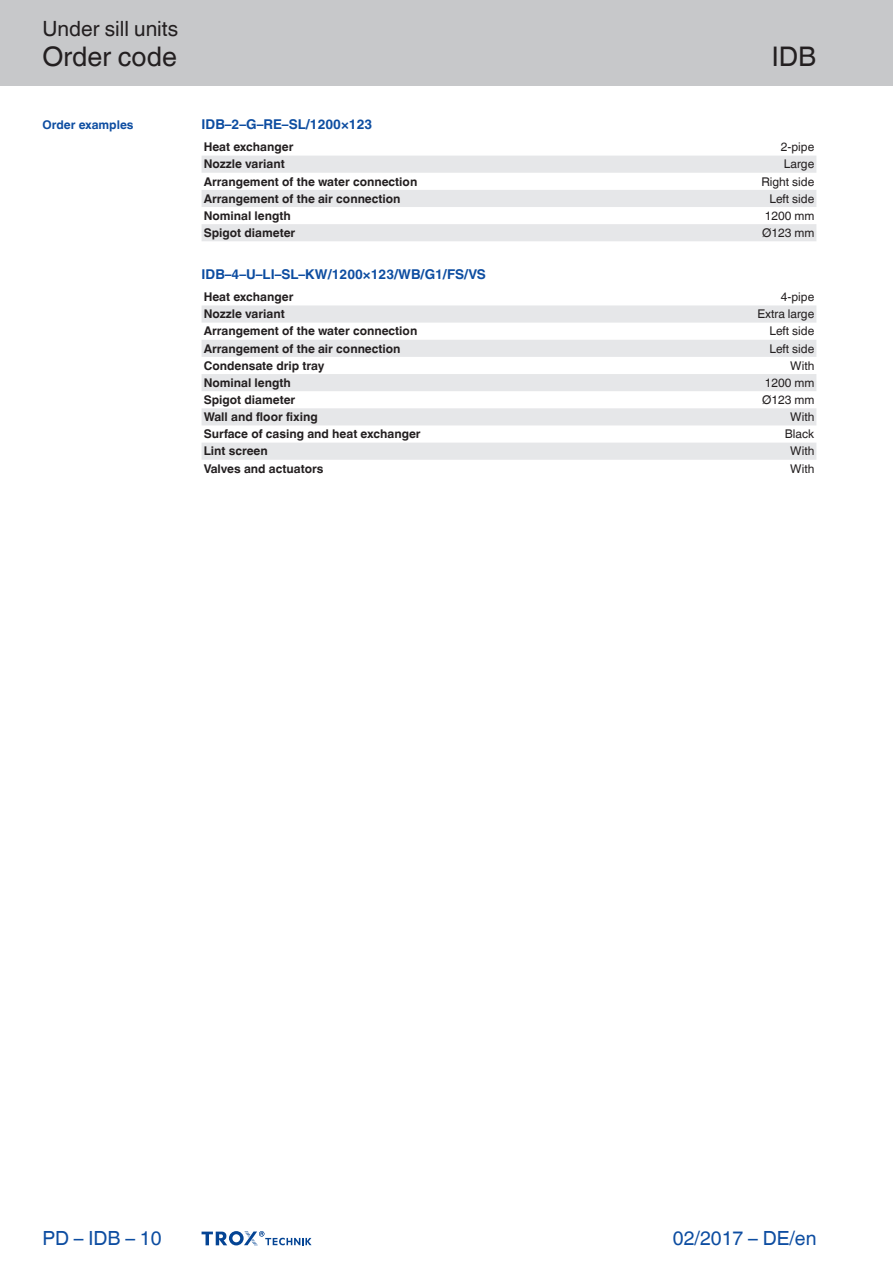
<style>
.page{position:relative;width:893px;height:1263px;background:#fff}
.page>*{position:absolute;margin:0;border:0;box-sizing:border-box;transform-origin:0 0}
.t1{font:27px "TROX Helvetica";color:#231f20}
.t2{font:21px "TROX Helvetica";color:#231f20}
.t3{font:19.5px "TROX Helvetica";color:#0d4da1}
.t4{font:700 13.5px "TROX Helvetica";color:#0d4da1}
.t5{font:700 12px "TROX Helvetica";color:#231f20}
.t6{font:12px "TROX Helvetica";color:#231f20}
.t7{font:700 12px "TROX Helvetica";color:#0d4da1}
</style>
<div class="page">
<div style="left:0;top:0;width:893px;height:85px;background:#c7c8ca"></div>
<svg style="left:202px;top:1231px;width:110px;height:15px"></svg>
<svg style="left:202px;top:155px;width:614px;height:1px"></svg>
<svg style="left:202px;top:156px;width:614px;height:85px;fill:#e6e7e9"></svg>
<svg style="left:202px;top:305px;width:614px;height:155px;fill:#e6e7e9"></svg>
<h2 class="t2" style="left:43px;top:17px;width:137px">Under sill units</h2>
<h1 class="t1" style="left:43px;top:41px;width:136px">Order code</h1>
<h1 class="t1" style="left:772px;top:41px;width:46px">IDB</h1>
<p class="t7" style="left:43px;top:117px;width:93px">Order examples</p>
<p class="t4" style="left:202px;top:116px;width:172px">IDB–2–G–RE–SL/1200×123</p>
<p class="t5" style="left:204px;top:140px;width:91px">Heat exchanger</p>
<p class="t6" style="left:781px;top:140px;width:35px">2-pipe</p>
<p class="t5" style="left:204px;top:157px;width:83px">Nozzle variant</p>
<p class="t6" style="left:784px;top:157px;width:32px">Large</p>
<p class="t5" style="left:204px;top:174px;width:215px">Arrangement of the water connection</p>
<p class="t6" style="left:761px;top:174px;width:54px">Right side</p>
<p class="t5" style="left:204px;top:192px;width:198px">Arrangement of the air connection</p>
<p class="t6" style="left:770px;top:192px;width:46px">Left side</p>
<p class="t5" style="left:204px;top:209px;width:89px">Nominal length</p>
<p class="t6" style="left:765px;top:209px;width:51px">1200 mm</p>
<p class="t5" style="left:204px;top:226px;width:93px">Spigot diameter</p>
<p class="t6" style="left:762px;top:226px;width:54px">Ø123 mm</p>
<p class="t4" style="left:202px;top:266px;width:286px">IDB–4–U–LI–SL–KW/1200×123/WB/G1/FS/VS</p>
<p class="t5" style="left:204px;top:290px;width:91px">Heat exchanger</p>
<p class="t6" style="left:781px;top:290px;width:35px">4-pipe</p>
<p class="t5" style="left:204px;top:307px;width:83px">Nozzle variant</p>
<p class="t6" style="left:757px;top:307px;width:58px">Extra large</p>
<p class="t5" style="left:204px;top:324px;width:215px">Arrangement of the water connection</p>
<p class="t6" style="left:770px;top:324px;width:46px">Left side</p>
<p class="t5" style="left:204px;top:341px;width:198px">Arrangement of the air connection</p>
<p class="t6" style="left:770px;top:341px;width:46px">Left side</p>
<p class="t5" style="left:204px;top:359px;width:122px">Condensate drip tray</p>
<p class="t6" style="left:790px;top:359px;width:26px">With</p>
<p class="t5" style="left:204px;top:376px;width:89px">Nominal length</p>
<p class="t6" style="left:765px;top:376px;width:51px">1200 mm</p>
<p class="t5" style="left:204px;top:393px;width:93px">Spigot diameter</p>
<p class="t6" style="left:762px;top:393px;width:54px">Ø123 mm</p>
<p class="t5" style="left:204px;top:410px;width:116px">Wall and floor fixing</p>
<p class="t6" style="left:790px;top:410px;width:26px">With</p>
<p class="t5" style="left:204px;top:427px;width:218px">Surface of casing and heat exchanger</p>
<p class="t6" style="left:785px;top:427px;width:31px">Black</p>
<p class="t5" style="left:204px;top:444px;width:66px">Lint screen</p>
<p class="t6" style="left:790px;top:444px;width:26px">With</p>
<p class="t5" style="left:204px;top:461px;width:121px">Valves and actuators</p>
<p class="t6" style="left:790px;top:461px;width:26px">With</p>
<h3 class="t3" style="left:43px;top:1227px;width:121px">PD – IDB – 10</h3>
<h3 class="t3" style="left:673px;top:1227px;width:145px">02/2017 – DE/en</h3>
</div>
